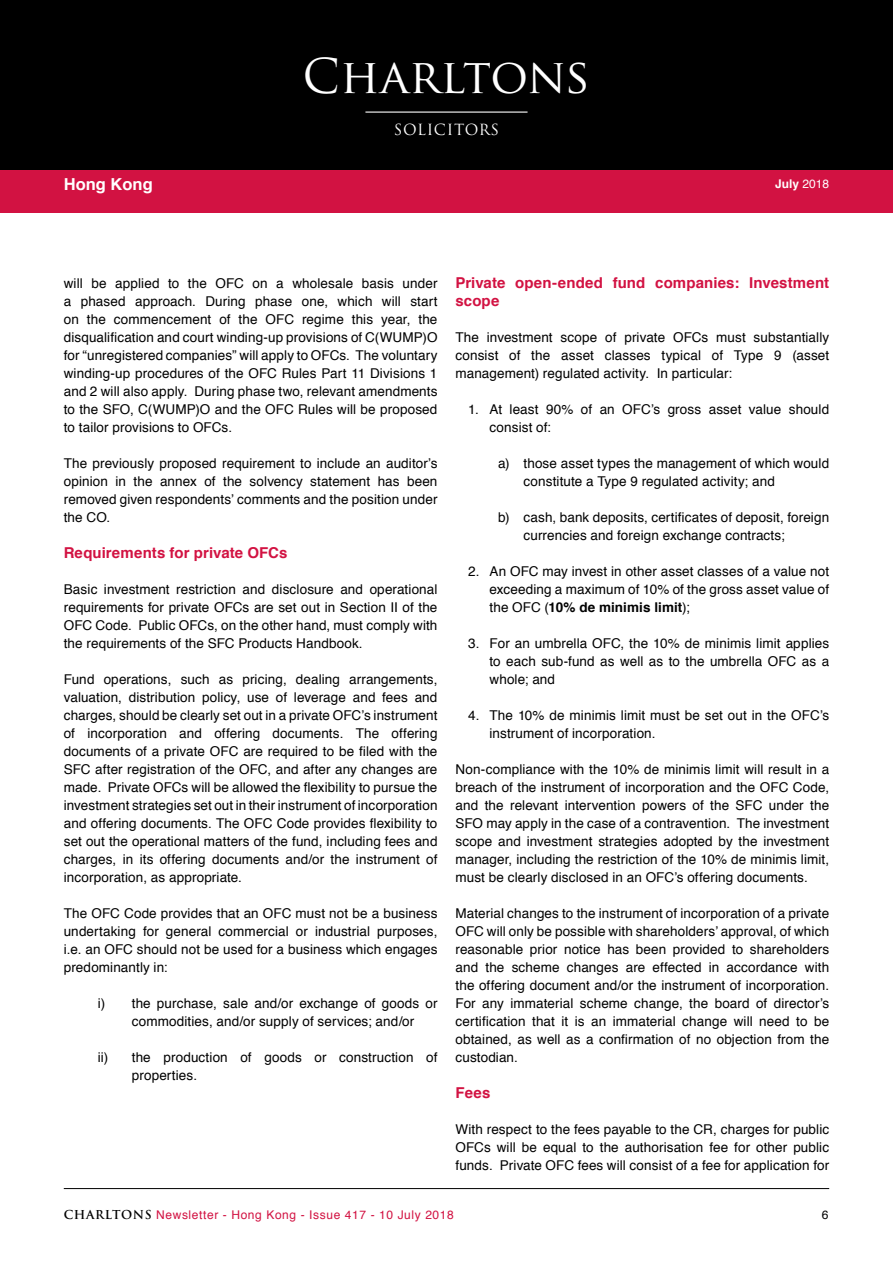
<style>
.page{position:relative;width:893px;height:1263px;background:#fff}
.page>*{position:absolute;margin:0;border:0;box-sizing:border-box;transform-origin:0 0}
.t1{font:46.8px "Trajan Pro";color:#fff}
.t2{font:700 16.5px "Helvetica";color:#fff}
.t3{font:700 15px/18px "Helvetica";letter-spacing:.005em;color:#d21242}
.t4{font:15px "Trajan Pro";letter-spacing:.04em;color:#fff}
.t5{font:13.5px/18px "Helvetica";letter-spacing:.01em;color:#000;text-align:justify}
.t6{font:12px "Helvetica";letter-spacing:.05em;color:#d21242}
.t7{font:700 12px "Helvetica";color:#fff}
.t8{font:12px "Helvetica";color:#000}
.s1{font-weight:400}
.s2{font-weight:700}
.s3{font-family:"Trajan Pro";font-weight:700;color:#000}
</style>
<div class="page">
<div style="left:0;top:194px;width:893px;height:19px;background:#d21242"></div>
<hr style="left:64px;top:1188px;width:765px;height:1px;background:#000">
<div style="left:0;top:0;width:893px;height:170px;background:#000"></div>
<div style="left:0;top:170px;width:893px;height:32px;background:#d21242"></div>
<hr style="left:365px;top:112px;width:162px;height:1px;background:#fff">
<p class="t2" style="left:64px;top:171px;width:90px">Hong Kong</p>
<h1 class="t1" style="left:303px;top:47px;width:289px">Charltons</h1>
<p class="t4" style="left:394px;top:120px;width:107px">SOLICITORS</p>
<p class="t7" style="left:775px;top:174px;width:56px">July <span class="s1">2018</span></p>
<p class="t5" style="left:64px;top:275px;width:375px">will be applied to the OFC on a wholesale basis under a phased approach. During phase one, which will start on the commencement of the OFC regime this year, the disqualification and court winding-up provisions of C(WUMP)O for “unregistered companies” will apply to OFCs. The voluntary winding-up procedures of the OFC Rules Part 11 Divisions 1 and 2 will also apply. During phase two, relevant amendments to the SFO, C(WUMP)O and the OFC Rules will be proposed to tailor provisions to OFCs.</p>
<p class="t5" style="left:64px;top:455px;width:375px">The previously proposed requirement to include an auditor’s opinion in the annex of the solvency statement has been removed given respondents’ comments and the position under the CO.</p>
<p class="t3" style="left:64px;top:544px;width:225px">Requirements for private OFCs</p>
<p class="t5" style="left:64px;top:581px;width:375px">Basic investment restriction and disclosure and operational requirements for private OFCs are set out in Section II of the OFC Code. Public OFCs, on the other hand, must comply with the requirements of the SFC Products Handbook.</p>
<p class="t5" style="left:64px;top:671px;width:375px">Fund operations, such as pricing, dealing arrangements, valuation, distribution policy, use of leverage and fees and charges, should be clearly set out in a private OFC’s instrument of incorporation and offering documents. The offering documents of a private OFC are required to be filed with the SFC after registration of the OFC, and after any changes are made. Private OFCs will be allowed the flexibility to pursue the investment strategies set out in their instrument of incorporation and offering documents. The OFC Code provides flexibility to set out the operational matters of the fund, including fees and charges, in its offering documents and/or the instrument of incorporation, as appropriate.</p>
<p class="t5" style="left:64px;top:905px;width:375px">The OFC Code provides that an OFC must not be a business undertaking for general commercial or industrial purposes, i.e. an OFC should not be used for a business which engages predominantly in:</p>
<p class="t5" style="left:132px;top:995px;width:307px;text-indent:-34px">i) the purchase, sale and/or exchange of goods or commodities, and/or supply of services; and/or</p>
<p class="t5" style="left:132px;top:1049px;width:307px;text-indent:-34px">ii) the production of goods or construction of properties.</p>
<p class="t3" style="left:455px;top:274px;width:375px">Private open-ended fund companies: Investment scope</p>
<p class="t5" style="left:455px;top:329px;width:375px">The investment scope of private OFCs must substantially consist of the asset classes typical of Type 9 (asset management) regulated activity. In particular:</p>
<p class="t5" style="left:489px;top:401px;width:341px;text-indent:-21px">1. At least 90% of an OFC’s gross asset value should consist of:</p>
<p class="t5" style="left:523px;top:455px;width:307px;text-indent:-26px">a) those asset types the management of which would constitute a Type 9 regulated activity; and</p>
<p class="t5" style="left:523px;top:509px;width:307px;text-indent:-26px">b) cash, bank deposits, certificates of deposit, foreign currencies and foreign exchange contracts;</p>
<p class="t5" style="left:489px;top:563px;width:341px;text-indent:-21px">2. An OFC may invest in other asset classes of a value not exceeding a maximum of 10% of the gross asset value of the OFC (<span class="s2">10% de minimis limit</span>);</p>
<p class="t5" style="left:489px;top:635px;width:341px;text-indent:-21px">3. For an umbrella OFC, the 10% de minimis limit applies to each sub-fund as well as to the umbrella OFC as a whole; and</p>
<p class="t5" style="left:489px;top:707px;width:341px;text-indent:-21px">4. The 10% de minimis limit must be set out in the OFC’s instrument of incorporation.</p>
<p class="t5" style="left:455px;top:761px;width:375px">Non-compliance with the 10% de minimis limit will result in a breach of the instrument of incorporation and the OFC Code, and the relevant intervention powers of the SFC under the SFO may apply in the case of a contravention. The investment scope and investment strategies adopted by the investment manager, including the restriction of the 10% de minimis limit, must be clearly disclosed in an OFC’s offering documents.</p>
<p class="t5" style="left:455px;top:905px;width:375px">Material changes to the instrument of incorporation of a private OFC will only be possible with shareholders’ approval, of which reasonable prior notice has been provided to shareholders and the scheme changes are effected in accordance with the offering document and/or the instrument of incorporation.<br>For any immaterial scheme change, the board of director’s certification that it is an immaterial change will need to be obtained, as well as a confirmation of no objection from the custodian.</p>
<p class="t3" style="left:455px;top:1084px;width:36px">Fees</p>
<p class="t5" style="left:455px;top:1121px;width:375px">With respect to the fees payable to the CR, charges for public OFCs will be equal to the authorisation fee for other public funds. Private OFC fees will consist of a fee for application for</p>
<p class="t6" style="left:64px;top:1206px;width:392px"><span class="s3">CHARLTONS</span> Newsletter - Hong Kong - Issue 417 - 10 July 2018</p>
<p class="t8" style="left:822px;top:1206px;width:8px">6</p>
</div>
